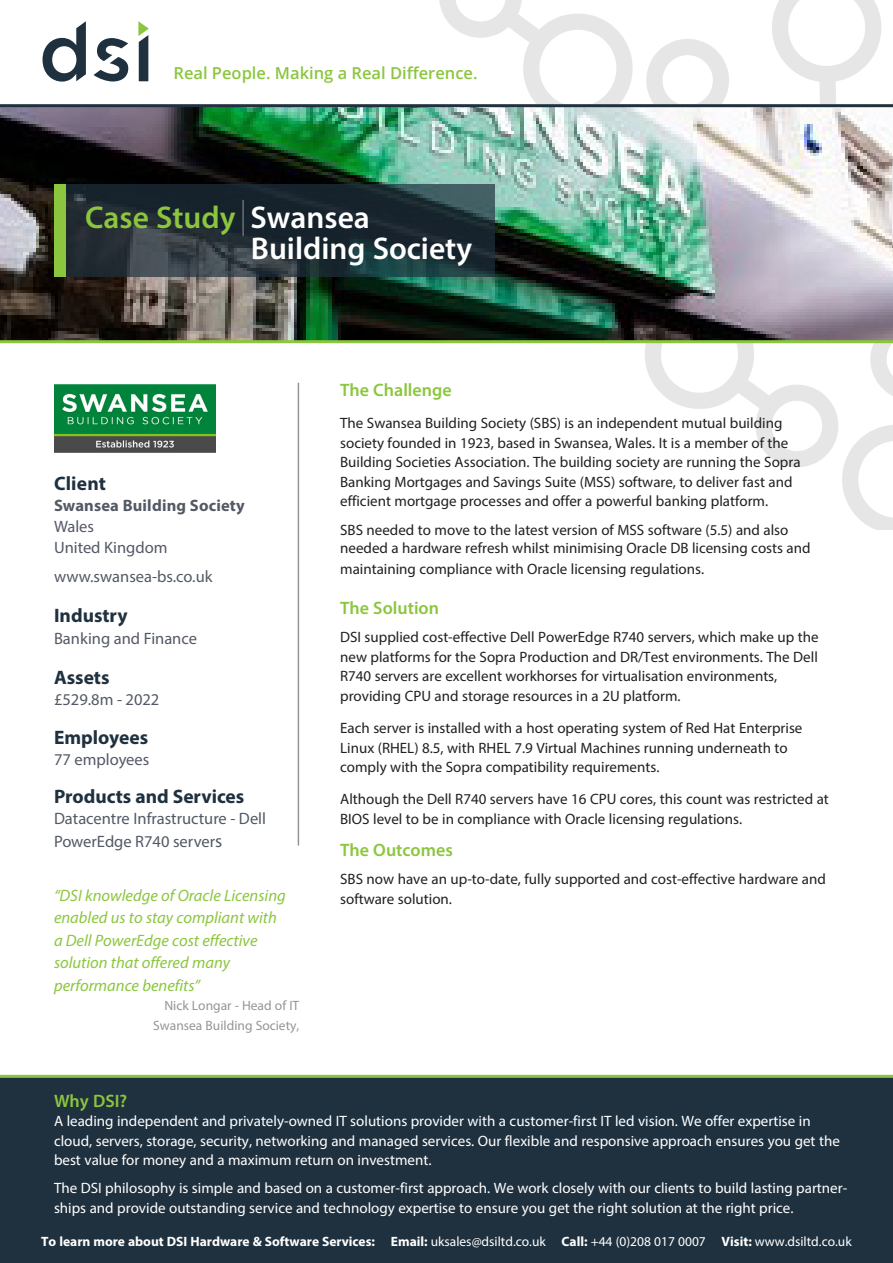
<style>
.page{position:relative;width:893px;height:1263px;background:#fff}
.page>*{position:absolute;margin:0;border:0;box-sizing:border-box;transform-origin:0 0}
.t1{font:600 31.5px/31.5px "Myriad Pro";color:#fff}
.t2{font:700 19.5px "Myriad Pro";color:#1f313f}
.t3{font:600 18px "Myriad Pro";color:#8bc63e}
.t4{font:italic 16.5px/22.5px "Myriad Pro";color:#8bc63e}
.t5{font:16.5px/22.5px "Myriad Pro";color:#535965}
.t6{font:700 16.5px/21px "Myriad Pro";letter-spacing:.01em;color:#535965}
.t7{font:600 16.5px "Open Sans";color:#8bc63e}
.t8{font:15px/19.5px "Myriad Pro";color:#231f20}
.t9{font:15px/19.5px "Myriad Pro";color:#fff}
.t10{font:700 13.5px "Myriad Pro";color:#fff}
.t11{font:13.5px/20.1px "Myriad Pro";color:#939598;text-align:right}
.s1{color:#8bc63e}
.s2{font-weight:400}
.s3{font-size:18px}
</style>
<div class="page">
<img style="left:439px;top:0;width:454px;height:529px">
<img style="left:0;top:107px;width:893px;height:233px">
<hr style="left:0;top:104px;width:893px;height:3px;background:#1f313f">
<hr style="left:0;top:340px;width:893px;height:3px;background:#8bc63e">
<svg style="left:94px;top:38px;width:34px;height:44px"></svg>
<svg style="left:43px;top:21px;width:43px;height:61px"></svg>
<svg style="left:138px;top:21px;width:11px;height:60px"></svg>
<hr style="left:298px;top:383px;width:1px;height:463px;background:#939598">
<img style="left:54px;top:384px;width:161px;height:69px">
<div style="left:0;top:1078px;width:893px;height:185px;background:#1f313f"></div>
<hr style="left:0;top:1075px;width:893px;height:3px;background:#8bc63e">
<svg style="left:65px;top:184px;width:430px;height:92px;background:#223037"></svg>
<hr style="left:243px;top:200px;width:1px;height:36px;background:#939598">
<div style="left:54px;top:184px;width:11px;height:92px;background:#8bc63e"></div>
<p class="t7" style="left:173px;top:61px;width:306px">Real People. Making a Real Difference.</p>
<p class="t1" style="left:251px;top:200px;width:223px;text-indent:-166px"><span class="s1">Case Study</span> Swansea<br>Building Society</p>
<p class="t2" style="left:54px;top:471px;width:53px">Client</p>
<p class="t6" style="left:54px;top:494px;width:192px">Swansea Building Society<br><span class="s2">Wales<br>United Kingdom</span></p>
<p class="t5" style="left:54px;top:565px;width:160px">www.swansea-bs.co.uk</p>
<p class="t2" style="left:54px;top:603px;width:75px">Industry</p>
<p class="t5" style="left:54px;top:627px;width:145px">Banking and Finance</p>
<p class="t2" style="left:54px;top:665px;width:57px">Assets</p>
<p class="t5" style="left:54px;top:688px;width:107px">£529.8m - 2022</p>
<p class="t2" style="left:54px;top:725px;width:96px">Employees</p>
<p class="t5" style="left:54px;top:748px;width:97px">77 employees</p>
<p class="t2" style="left:54px;top:784px;width:192px">Products and Services</p>
<p class="t5" style="left:54px;top:807px;width:214px">Datacentre Infrastructure - Dell<br>PowerEdge R740 server<span class="s3">s</span></p>
<p class="t4" style="left:54px;top:884px;width:233px">“DSI knowledge of Oracle Licensing enabled us to stay compliant with a Dell PowerEdge cost effective solution that offered many performance benefits”</p>
<p class="t11" style="left:153px;top:995px;width:148px">Nick Longar - Head of IT<br>Swansea Building Society,</p>
<p class="t3" style="left:340px;top:379px;width:113px">The Challenge</p>
<p class="t8" style="left:340px;top:413px;width:462px">The Swansea Building Society (SBS) is an independent mutual building society founded in 1923, based in Swansea, Wales. It is a member of the Building Societies Association. The building society are running the Sopra Banking Mortgages and Savings Suite (MSS) software, to deliver fast and efficient mortgage processes and offer a powerful banking platform.</p>
<p class="t8" style="left:340px;top:519px;width:472px">SBS needed to move to the latest version of MSS software (5.5) and also needed a hardware refresh whilst minimising Oracle DB licensing costs and maintaining compliance with Oracle licensing regulations.</p>
<p class="t3" style="left:340px;top:597px;width:100px">The Solution</p>
<p class="t8" style="left:340px;top:627px;width:480px">DSI supplied cost-effective Dell PowerEdge R740 servers, which make up the new platforms for the Sopra Production and DR/Test environments. The Dell R740 servers are excellent workhorses for virtualisation environments, providing CPU and storage resources in a 2U platform.</p>
<p class="t8" style="left:340px;top:718px;width:464px">Each server is installed with a host operating system of Red Hat Enterprise<br>Linux (RHEL) 8.5, with RHEL 7.9 Virtual Machines running underneath to comply with the Sopra compatibility requirements.</p>
<p class="t8" style="left:340px;top:789px;width:490px">Although the Dell R740 servers have 16 CPU cores, this count was restricted at<br>BIOS level to be in compliance with Oracle licensing regulations.</p>
<p class="t3" style="left:340px;top:838px;width:114px">The Outcomes</p>
<p class="t8" style="left:340px;top:869px;width:487px">SBS now have an up-to-date, fully supported and cost-effective hardware and software solution.</p>
<p class="t3" style="left:54px;top:1089px;width:75px">Why DSI?</p>
<p class="t9" style="left:54px;top:1111px;width:787px">A leading independent and privately-owned IT solutions provider with a customer-first IT led vision. We offer expertise in cloud, servers, storage, security, networking and managed services. Our flexible and responsive approach ensures you get the best value for money and a maximum return on investment.</p>
<p class="t9" style="left:54px;top:1178px;width:795px">The DSI philosophy is simple and based on a customer-first approach. We work closely with our clients to build lasting partner&shy;ships and provide outstanding service and technology expertise to ensure you get the right solution at the right price.</p>
<p class="t10" style="left:41px;top:1233px;width:812px">To learn more about DSI Hardware &amp; Software Services: Email: <span class="s2">uksales@dsiltd.co.uk</span> Call: <span class="s2">+44 (0)208 017 0007</span> Visit: <span class="s2">www.dsiltd.co.uk</span></p>
</div>
